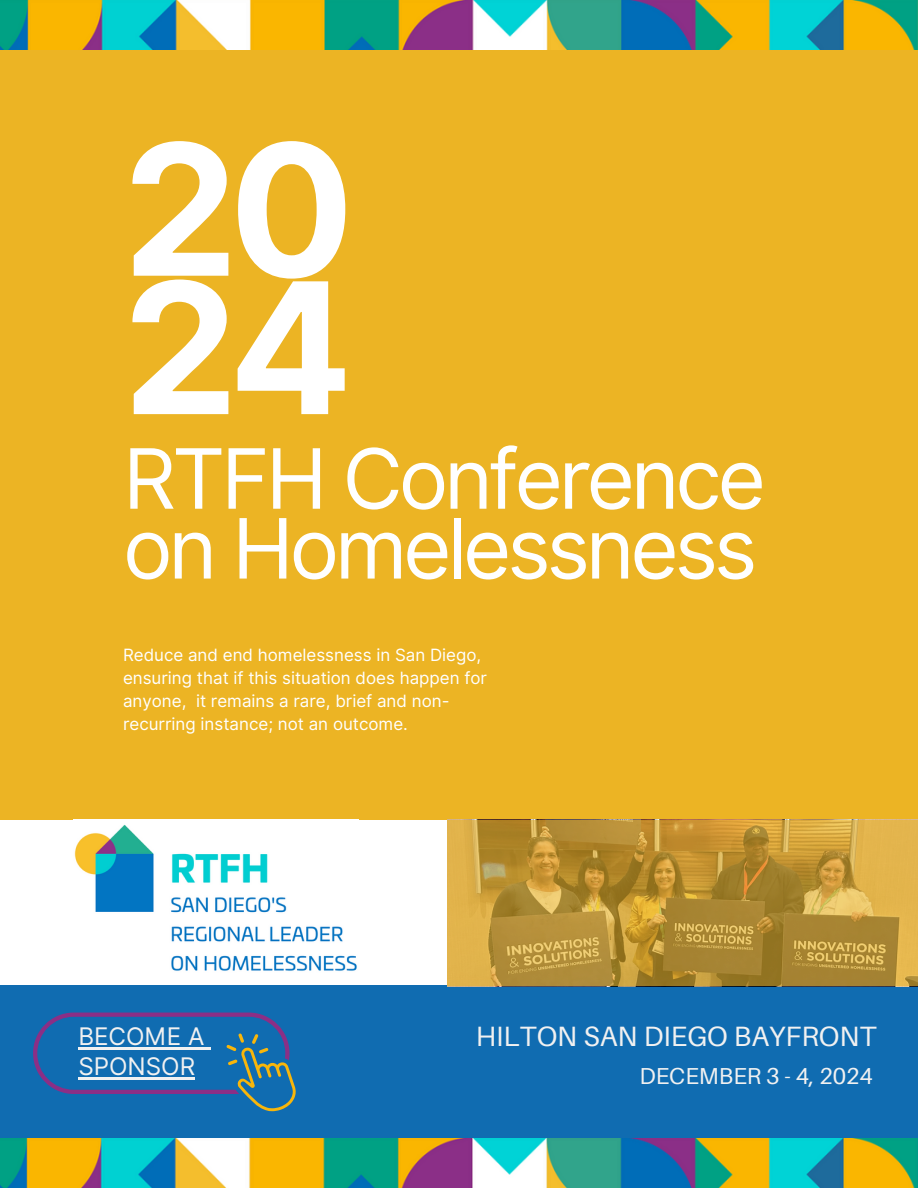
<style>
.page{position:relative;width:918px;height:1188px;background:#ecb424}
.page>*{position:absolute;margin:0;border:0;box-sizing:border-box;transform-origin:0 0}
.t1{font:700 182.55px/138.4px "Inter";color:#fff}
.t2{font:83.1px/69.9px "Inter";letter-spacing:-.05em;color:#fff}
.t3{font:27.9px "Aileron";color:#f1f1f1}
.t4{font:24.3px/30.3px "Inter";color:#f1f1f1}
.t5{font:23.1px "Aileron";color:#f1f1f1}
.t6{font:16.95px/23.2px "Inter";color:#fff}
</style>
<div class="page">
<img style="left:0;top:0;width:918px;height:50px">
<div style="left:0;top:820px;width:918px;height:165px;background:#fff"></div>
<div style="left:0;top:985px;width:918px;height:203px;background:#106cb1"></div>
<svg style="left:447px;top:820px;width:471px;height:165px;background:#be953a"></svg>
<img style="left:0;top:1138px;width:918px;height:50px">
<img style="left:74px;top:824px;width:283px;height:147px">
<svg style="left:33px;top:1013px;width:262px;height:98px"></svg>
<hr style="left:78px;top:1078px;width:117px;height:2px;background:#f1f1f1">
<p class="t1" style="left:123px;top:140px;width:233px">20<br>24</p>
<p class="t2" style="left:123px;top:444px;width:644px">RTFH Conference on Homelessness</p>
<h4 class="t6" style="left:123px;top:643px;width:366px">Reduce and end homelessness in San Diego, ensuring that if this situation does happen for anyone, it remains a rare, brief and non&shy;recurring instance; not an outcome.</h4>
<h4 class="t4" style="left:78px;top:1021px;width:128px">BECOME A<br>SPONSOR</h4>
<p class="t3" style="left:476px;top:1019px;width:402px">HILTON SAN DIEGO BAYFRONT</p>
<h3 class="t5" style="left:639px;top:1062px;width:235px">DECEMBER 3 - 4, 2024</h3>
</div>
